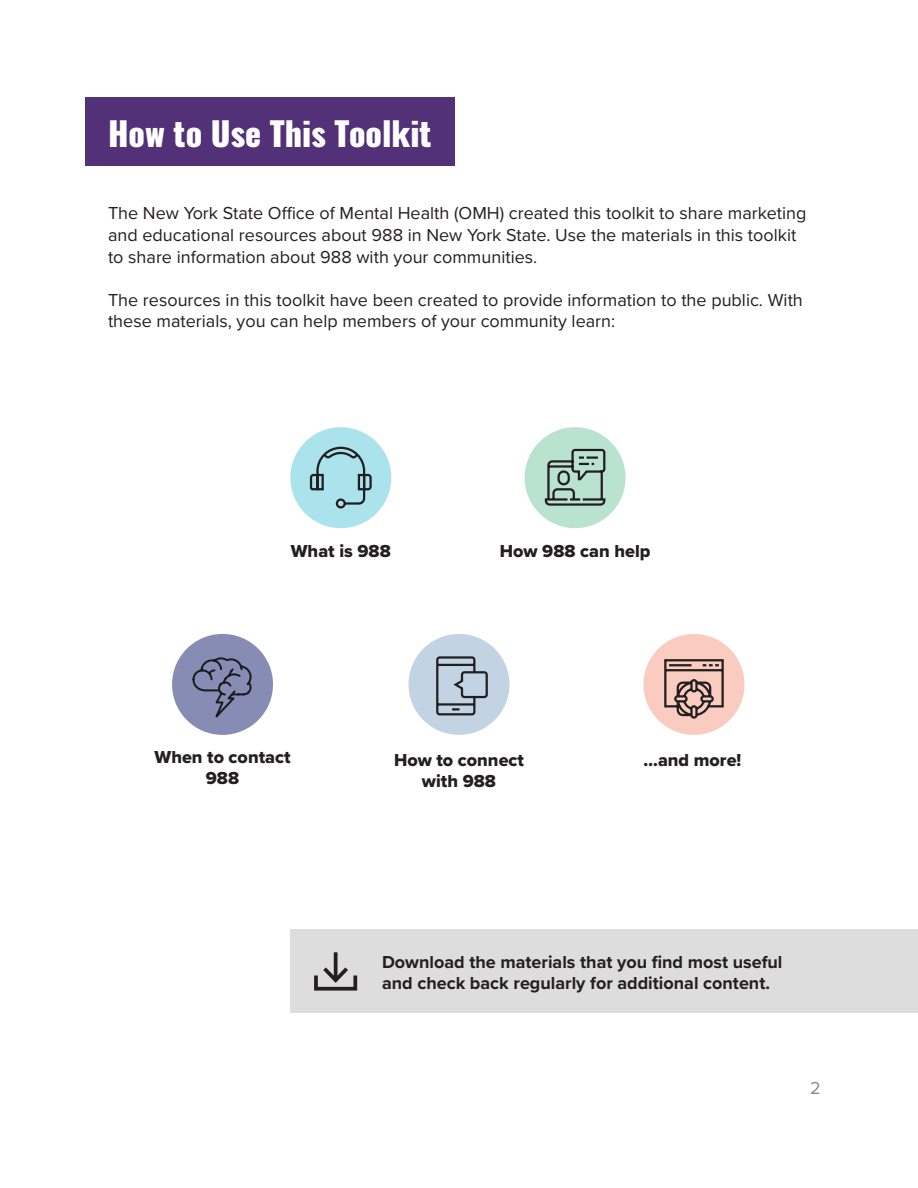
<style>
.page{position:relative;width:918px;height:1188px;background:#fff}
.page>*{position:absolute;margin:0;border:0;box-sizing:border-box;transform-origin:0 0}
.t1{font:800 33px "Oswald";color:#fff}
.t2{font:18px/21.6px "Proxima Nova";color:#231f20}
.t3{font:700 18px/21.6px "Proxima Nova";color:#231f20}
.t4{font:18px/21.6px "Proxima Nova Extrabld";color:#231f20;text-align:center}
.t5{font:18px "Proxima Nova";color:#888b8d}
</style>
<div class="page">
<div style="left:85px;top:97px;width:369px;height:69px;background:#523178"></div>
<div style="left:290px;top:427px;width:101px;height:101px;background:#abe3ed;border-radius:50%"></div>
<svg style="left:309px;top:446px;width:63px;height:63px"></svg>
<div style="left:525px;top:427px;width:101px;height:101px;background:#bae3cf;border-radius:50%"></div>
<svg style="left:544px;top:448px;width:62px;height:58px"></svg>
<div style="left:172px;top:634px;width:101px;height:101px;background:#878cb4;border-radius:50%"></div>
<svg style="left:192px;top:657px;width:60px;height:61px"></svg>
<div style="left:409px;top:634px;width:100px;height:101px;background:#c2d4e3;border-radius:50%"></div>
<svg style="left:436px;top:656px;width:52px;height:60px"></svg>
<div style="left:644px;top:634px;width:100px;height:101px;background:#faccbf;border-radius:50%"></div>
<svg style="left:664px;top:659px;width:60px;height:60px"></svg>
<div style="left:291px;top:930px;width:627px;height:83px;background:#ddd"></div>
<svg style="left:314px;top:952px;width:43px;height:39px"></svg>
<h1 class="t1" style="left:108px;top:117px;width:325px">How to Use This Toolkit</h1>
<p class="t2" style="left:108px;top:202px;width:700px">The New York State Office of Mental Health (OMH) created this toolkit to share marketing and educational resources about 988 in New York State. Use the materials in this toolkit to share information about 988 with your communities.</p>
<p class="t2" style="left:108px;top:288px;width:696px">The resources in this toolkit have been created to provide information to the public. With these materials, you can help members of your community learn:</p>
<p class="t4" style="left:291px;top:540px;width:102px">What is 988</p>
<p class="t4" style="left:500px;top:540px;width:152px">How 988 can help</p>
<p class="t4" style="left:155px;top:746px;width:138px">When to contact<br>988</p>
<p class="t4" style="left:394px;top:749px;width:131px">How to connect with 988</p>
<p class="t4" style="left:644px;top:749px;width:99px">…and more!</p>
<p class="t3" style="left:382px;top:951px;width:402px">Download the materials that you find most useful and check back regularly for additional content.</p>
<p class="t5" style="left:810px;top:1075px;width:12px">2</p>
</div>
